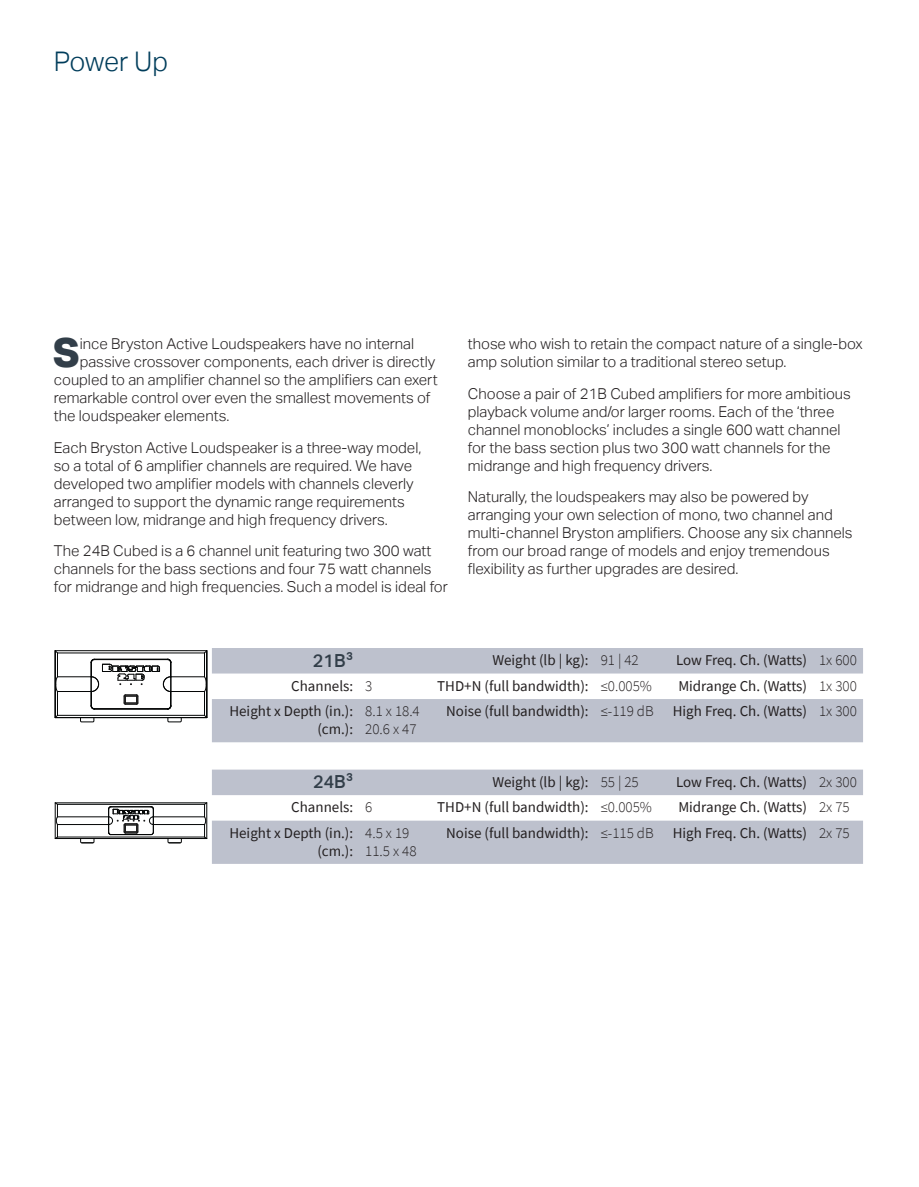
<style>
.page{position:relative;width:919px;height:1187px;background:#fff}
.page>*{position:absolute;margin:0;border:0;box-sizing:border-box;transform-origin:0 0}
.t1{font:800 40.2px "Aktiv Grotesk";color:#323e49}
.t2{font:300 27px "Aktiv Grotesk";letter-spacing:-.015em;color:#003d5b}
.Table_Product_Title{font:500 18px "Aktiv Grotesk";color:#323e49}
.t3{font:300 15px/18px "Aktiv Grotesk";color:#231f20}
.Table_Text_Category{font:15px/18px "Source Sans Pro";color:#231f20;text-align:right}
.Table_Spec_Figure{font:300 15px/18px "Source Sans Pro";color:#231f20}
</style>
<div class="page">
<svg style="left:212px;top:648px;width:651px;height:215px;fill:#bdc1cd"></svg>
<hr style="left:57px;top:676px;width:34px;height:1px;background:#030505">
<hr style="left:57px;top:652px;width:148px;height:1px;background:#030505">
<hr style="left:171px;top:676px;width:34px;height:1px;background:#030505">
<hr style="left:57px;top:691px;width:34px;height:1px;background:#030505">
<svg style="left:56px;top:651px;width:2px;height:66px"></svg>
<hr style="left:55px;top:650px;width:1px;height:67px;background:#030505">
<hr style="left:55px;top:650px;width:152px;height:1px;background:#030505">
<svg style="left:204px;top:650px;width:3px;height:67px"></svg>
<hr style="left:207px;top:650px;width:1px;height:67px;background:#030505">
<hr style="left:171px;top:691px;width:34px;height:1px;background:#030505">
<hr style="left:57px;top:715px;width:148px;height:1px;background:#030505">
<hr style="left:55px;top:717px;width:152px;height:1px;background:#030505">
<svg style="left:80px;top:718px;width:14px;height:4px"></svg>
<svg style="left:168px;top:718px;width:14px;height:4px"></svg>
<svg style="left:91px;top:658px;width:81px;height:51px"></svg>
<hr style="left:153px;top:824px;width:52px;height:1px;background:#030505">
<hr style="left:57px;top:836px;width:148px;height:1px;background:#030505">
<hr style="left:57px;top:824px;width:52px;height:1px;background:#030505">
<hr style="left:153px;top:816px;width:52px;height:1px;background:#030505">
<svg style="left:204px;top:803px;width:3px;height:35px"></svg>
<hr style="left:207px;top:802px;width:1px;height:36px;background:#030505">
<hr style="left:55px;top:838px;width:152px;height:1px;background:#030505">
<svg style="left:55px;top:803px;width:3px;height:35px"></svg>
<hr style="left:57px;top:816px;width:52px;height:1px;background:#030505">
<hr style="left:57px;top:803px;width:148px;height:1px;background:#030505">
<hr style="left:55px;top:802px;width:152px;height:1px;background:#030505">
<hr style="left:111px;top:834px;width:40px;height:1px;background:#030505">
<svg style="left:80px;top:839px;width:14px;height:4px"></svg>
<svg style="left:168px;top:839px;width:14px;height:4px"></svg>
<svg style="left:108px;top:806px;width:46px;height:28px"></svg>
<p class="t2" style="left:54px;top:46px;width:116px">Power Up</p>
<p class="t1" style="left:53px;top:327px;width:28px">S</p>
<p class="t3" style="left:80px;top:335px;width:336px">ince Bryston Active Loudspeakers have no internal</p>
<p class="t3" style="left:80px;top:353px;width:357px">passive crossover components, each driver is directly</p>
<p class="t3" style="left:54px;top:371px;width:385px">coupled to an amplifier channel so the amplifiers can exert</p>
<p class="t3" style="left:54px;top:389px;width:378px">remarkable control over even the smallest movements of</p>
<p class="t3" style="left:54px;top:407px;width:177px">the loudspeaker elements.</p>
<p class="t3" style="left:54px;top:438px;width:369px">Each Bryston Active Loudspeaker is a three-way model, so a total of 6 amplifier channels are required. We have developed two amplifier models with channels cleverly arranged to support the dynamic range requirements between low, midrange and high frequency drivers.</p>
<p class="t3" style="left:54px;top:542px;width:396px">The 24B Cubed is a 6 channel unit featuring two 300 watt channels for the bass sections and four 75 watt channels for midrange and high frequencies. Such a model is ideal for</p>
<p class="t3" style="left:468px;top:335px;width:396px">those who wish to retain the compact nature of a single-box amp solution similar to a traditional stereo setup.</p>
<p class="t3" style="left:468px;top:384px;width:385px">Choose a pair of 21B Cubed amplifiers for more ambitious playback volume and/or larger rooms. Each of the ‘three channel monoblocks’ includes a single 600 watt channel for the bass section plus two 300 watt channels for the midrange and high frequency drivers.</p>
<p class="t3" style="left:468px;top:488px;width:386px">Naturally, the loudspeakers may also be powered by arranging your own selection of mono, two channel and multi-channel Bryston amplifiers. Choose any six channels from our broad range of models and enjoy tremendous flexibility as further upgrades are desired.</p>
<p class="Table_Product_Title" style="left:313px;top:650px;width:42px">21B3</p>
<p class="Table_Text_Category" style="left:492px;top:651px;width:98px">Weight (lb | kg):</p>
<p class="Table_Spec_Figure" style="left:601px;top:651px;width:40px">91 | 42</p>
<p class="Table_Text_Category" style="left:676px;top:651px;width:133px">Low Freq. Ch. (Watts)</p>
<p class="Table_Spec_Figure" style="left:819px;top:651px;width:39px">1x 600</p>
<p class="Table_Text_Category" style="left:291px;top:676px;width:63px">Channels:</p>
<p class="Table_Spec_Figure" style="left:365px;top:676px;width:9px">3</p>
<p class="Table_Text_Category" style="left:437px;top:676px;width:153px">THD+N (full bandwidth):</p>
<p class="Table_Spec_Figure" style="left:601px;top:676px;width:53px">≤0.005%</p>
<p class="Table_Text_Category" style="left:678px;top:676px;width:130px">Midrange Ch. (Watts)</p>
<p class="Table_Spec_Figure" style="left:819px;top:676px;width:39px">1x 300</p>
<p class="Table_Text_Category" style="left:229px;top:702px;width:125px">Height x Depth (in.): (cm.):</p>
<p class="Table_Spec_Figure" style="left:365px;top:702px;width:56px">8.1 x 18.4<br>20.6 x 47</p>
<p class="Table_Text_Category" style="left:446px;top:702px;width:144px">Noise (full bandwidth):</p>
<p class="Table_Spec_Figure" style="left:601px;top:702px;width:55px">≤-119 dB</p>
<p class="Table_Text_Category" style="left:673px;top:702px;width:136px">High Freq. Ch. (Watts)</p>
<p class="Table_Spec_Figure" style="left:819px;top:702px;width:39px">1x 300</p>
<p class="Table_Product_Title" style="left:313px;top:771px;width:41px">24B3</p>
<p class="Table_Text_Category" style="left:492px;top:772px;width:98px">Weight (lb | kg):</p>
<p class="Table_Spec_Figure" style="left:601px;top:772px;width:40px">55 | 25</p>
<p class="Table_Text_Category" style="left:676px;top:772px;width:133px">Low Freq. Ch. (Watts)</p>
<p class="Table_Spec_Figure" style="left:819px;top:772px;width:39px">2x 300</p>
<p class="Table_Text_Category" style="left:291px;top:798px;width:63px">Channels:</p>
<p class="Table_Spec_Figure" style="left:365px;top:798px;width:9px">6</p>
<p class="Table_Text_Category" style="left:437px;top:798px;width:153px">THD+N (full bandwidth):</p>
<p class="Table_Spec_Figure" style="left:601px;top:798px;width:53px">≤0.005%</p>
<p class="Table_Text_Category" style="left:678px;top:798px;width:130px">Midrange Ch. (Watts)</p>
<p class="Table_Spec_Figure" style="left:819px;top:798px;width:32px">2x 75</p>
<p class="Table_Text_Category" style="left:229px;top:823px;width:125px">Height x Depth (in.): (cm.):</p>
<p class="Table_Spec_Figure" style="left:365px;top:823px;width:53px">4.5 x 19<br>11.5 x 48</p>
<p class="Table_Text_Category" style="left:446px;top:823px;width:144px">Noise (full bandwidth):</p>
<p class="Table_Spec_Figure" style="left:601px;top:823px;width:55px">≤-115 dB</p>
<p class="Table_Text_Category" style="left:673px;top:823px;width:136px">High Freq. Ch. (Watts)</p>
<p class="Table_Spec_Figure" style="left:819px;top:823px;width:32px">2x 75</p>
</div>
